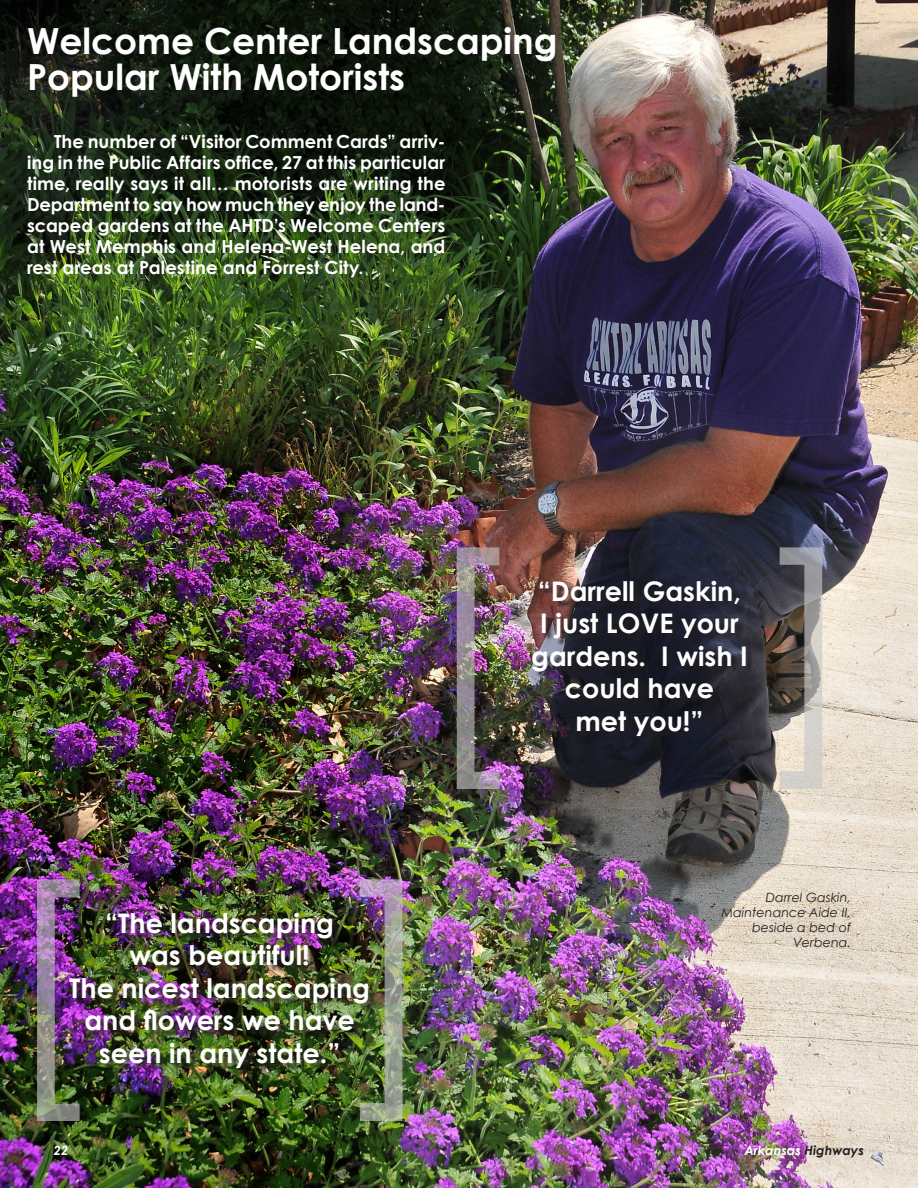
<style>
.page{position:relative;width:918px;height:1188px;background:#fff}
.page>*{position:absolute;margin:0;border:0;box-sizing:border-box;transform-origin:0 0}
.t1{font:259.65px "Century Gothic";color:#bfbfbf}
.Ark_Hwy_Head24{font:700 36px/36px "Century Gothic";color:#fff}
.Ark_Hwy_Mag_Body{font:700 27px "Century Gothic";color:#fff}
.Ark_Hwy_Mag_Body-2{font:700 18px/21px "Century Gothic";letter-spacing:.005em;color:#fff;text-align:justify}
.Ark_Hwy_Mag_Cutlines{font:italic 12.75px/15px "Century Gothic";color:#231f20;text-align:right}
.Ark_Hwy_Mag_Cutlines-2{font:italic 700 12.75px "Century Gothic";color:#fff}
.s1{color:#c7c8ca}
.s2{color:#231f20}
</style>
<div class="page">
<img style="left:0;top:0;width:918px;height:1188px">
<div style="left:71px;top:915px;width:305px;height:160px;background:#231f20;opacity:.75"></div>
<div style="left:534px;top:583px;width:219px;height:160px;background:#231f20;opacity:.75"></div>
<p class="Ark_Hwy_Head24" style="left:27px;top:21px;width:532px">Welcome Center Landscaping<br>Popular With Motorists</p>
<p class="Ark_Hwy_Mag_Body-2" style="left:27px;top:130px;width:420px;text-indent:27px">The number of “Visitor Comment Cards” arriv&shy;ing in the Public Affairs office, 27 at this particular time, really says it all… motorists are writing the Department to say how much they enjoy the land&shy;scaped gardens at the AHTD’s Welcome Centers at West Memphis and Helena-West Helena, and rest areas at Palestine and Forrest City.</p>
<h1 class="t1" style="left:0;top:795px;width:440px">[ <span class="s1">]</span></h1>
<p class="Ark_Hwy_Mag_Body" style="left:105px;top:903px;width:230px">“The landscaping</p>
<p class="Ark_Hwy_Mag_Body" style="left:129px;top:935px;width:182px">was beautiful!</p>
<p class="Ark_Hwy_Mag_Body" style="left:69px;top:968px;width:302px">The nicest landscaping</p>
<p class="Ark_Hwy_Mag_Body" style="left:84px;top:1000px;width:272px">and flowers we have</p>
<p class="Ark_Hwy_Mag_Body" style="left:99px;top:1032px;width:243px">seen in any state.”</p>
<h1 class="t1" style="left:420px;top:463px;width:440px">[ <span class="s1">]</span></h1>
<p class="Ark_Hwy_Mag_Body" style="left:538px;top:571px;width:205px">“Darrell Gaskin,</p>
<p class="Ark_Hwy_Mag_Body" style="left:540px;top:603px;width:200px">I just LOVE your</p>
<p class="Ark_Hwy_Mag_Body" style="left:531px;top:636px;width:218px">gardens. I wish I</p>
<p class="Ark_Hwy_Mag_Body" style="left:565px;top:668px;width:151px">could have</p>
<p class="Ark_Hwy_Mag_Body" style="left:575px;top:700px;width:129px">met you!”</p>
<p class="Ark_Hwy_Mag_Cutlines" style="left:722px;top:890px;width:131px">Darrel Gaskin,<br>Maintenance Aide II,</p>
<p class="Ark_Hwy_Mag_Cutlines" style="left:752px;top:920px;width:100px">beside a bed of<br>Verbena.</p>
<p class="Ark_Hwy_Mag_Cutlines-2" style="left:54px;top:1141px;width:16px">22</p>
<p class="Ark_Hwy_Mag_Cutlines-2" style="left:744px;top:1141px;width:121px">Arkansas <span class="s2">Highways</span></p>
</div>
